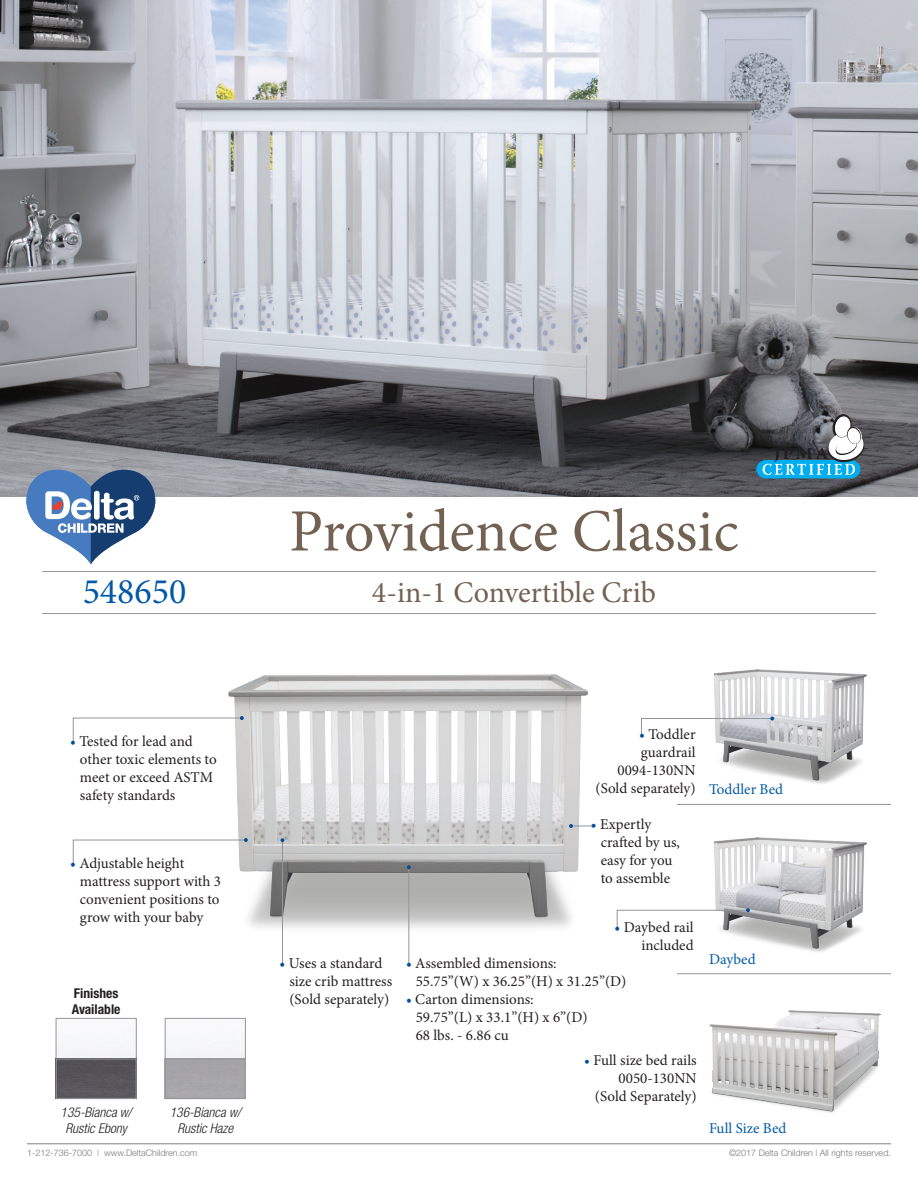
<style>
.page{position:relative;width:918px;height:1188px;background:#fff}
.page>*{position:absolute;margin:0;border:0;box-sizing:border-box;transform-origin:0 0}
.t1{font:60px "Minion Pro";color:#736151}
.t2{font:36px "Minion Pro";color:#0158a7}
.t3{font:30px "Minion Pro";color:#736151}
.t4{font:15px/18px "Minion Pro";color:#231f20}
.t5{font:15px "Minion Pro";letter-spacing:.005em;color:#0158a7}
.t6{font:italic 300 condensed 13.5px/16.2px "Helvetica Neue";color:#231f20;text-align:center}
.t7{font:700 condensed 13.5px/16.2px "Helvetica Neue";color:#231f20}
.t8{font:300 9px "Helvetica Neue";color:#787a7d}
.s1{color:#03509a}
</style>
<div class="page">
<hr style="left:27px;top:1143px;width:864px;height:1px;background:#808285">
<img style="left:0;top:0;width:918px;height:497px">
<svg style="left:755px;top:411px;width:112px;height:69px;background:#5e808f"></svg>
<hr style="left:42px;top:613px;width:834px;height:1px;background:#939598">
<hr style="left:42px;top:571px;width:834px;height:1px;background:#939598">
<svg style="left:26px;top:470px;width:129px;height:94px"></svg>
<img style="left:228px;top:674px;width:359px;height:260px">
<img style="left:715px;top:670px;width:152px;height:114px">
<img style="left:715px;top:838px;width:152px;height:114px">
<img style="left:709px;top:1011px;width:171px;height:102px">
<hr style="left:282px;top:840px;width:1px;height:126px;background:#939598">
<svg style="left:280px;top:838px;width:4px;height:4px"></svg>
<svg style="left:73px;top:838px;width:175px;height:28px"></svg>
<svg style="left:73px;top:716px;width:171px;height:28px"></svg>
<hr style="left:408px;top:867px;width:1px;height:99px;background:#939598">
<svg style="left:407px;top:865px;width:4px;height:4px"></svg>
<svg style="left:569px;top:824px;width:26px;height:4px"></svg>
<div style="left:56px;top:1018px;width:81px;height:81px;border:1px solid #939598"></div>
<div style="left:58px;top:1061px;width:76px;height:36px;background:#56545a"></div>
<div style="left:56px;top:1059px;width:80px;height:40px;border:1px solid #939598"></div>
<div style="left:165px;top:1018px;width:81px;height:81px;border:1px solid #939598"></div>
<div style="left:167px;top:1061px;width:77px;height:36px;background:#a6a5a8"></div>
<div style="left:165px;top:1059px;width:81px;height:40px;border:1px solid #939598"></div>
<svg style="left:641px;top:717px;width:133px;height:21px"></svg>
<svg style="left:616px;top:908px;width:134px;height:21px"></svg>
<hr style="left:677px;top:804px;width:214px;height:1px;background:#939598">
<hr style="left:677px;top:973px;width:214px;height:1px;background:#939598">
<h2 class="t2" style="left:83px;top:567px;width:105px">548650</h2>
<h1 class="t1" style="left:289px;top:491px;width:451px">Providence Classic</h1>
<h3 class="t3" style="left:372px;top:572px;width:286px">4-in-1 Convertible Crib</h3>
<p class="t4" style="left:80px;top:732px;width:138px;text-indent:-10px"><span class="s1">•</span> Tested for lead and other toxic elements to meet or exceed ASTM safety standards</p>
<p class="t4" style="left:80px;top:854px;width:143px;text-indent:-10px"><span class="s1">•</span> Adjustable height mattress support with 3 convenient positions to grow with your baby</p>
<p class="t7" style="left:72px;top:984px;width:50px">Finishes<br>Available</p>
<p class="t6" style="left:61px;top:1104px;width:73px">135-Bianca w/<br>Rustic Ebony</p>
<p class="t6" style="left:170px;top:1104px;width:73px">136-Bianca w/<br>Rustic Haze</p>
<p class="t4" style="left:289px;top:954px;width:104px;text-indent:-10px"><span class="s1">•</span> Uses a standard size crib mattress (Sold separately)</p>
<p class="t4" style="left:596px;top:726px;width:101px;text-align:right"><span class="s1">•</span> Toddler guardrail<br>0094-130NN (Sold separately)</p>
<p class="t4" style="left:601px;top:816px;width:81px;text-indent:-10px"><span class="s1">•</span> Expertly crafted by us, easy for you to assemble</p>
<p class="t5" style="left:709px;top:779px;width:76px">Toddler Bed</p>
<p class="t4" style="left:614px;top:918px;width:81px;text-align:right"><span class="s1">•</span> Daybed rail included</p>
<p class="t4" style="left:416px;top:954px;width:212px;text-indent:-10px"><span class="s1">•</span> Assembled dimensions:<br>55.75”(W) x 36.25”(H) x 31.25”(D)</p>
<p class="t4" style="left:416px;top:990px;width:173px;text-indent:-10px"><span class="s1">•</span> Carton dimensions:<br>59.75”(L) x 33.1”(H) x 6”(D)<br>68 lbs. - 6.86 cu</p>
<p class="t4" style="left:584px;top:1051px;width:114px;text-align:right"><span class="s1">•</span> Full size bed rails<br>0050-130NN (Sold Separately)</p>
<p class="t5" style="left:709px;top:949px;width:48px">Daybed</p>
<p class="t5" style="left:709px;top:1118px;width:79px">Full Size Bed</p>
<p class="t8" style="left:27px;top:1147px;width:172px">1-212-736-7000 | www.DeltaChildren.com</p>
<p class="t8" style="left:729px;top:1147px;width:163px">©2017 Delta Children | All rights reserved.</p>
</div>
